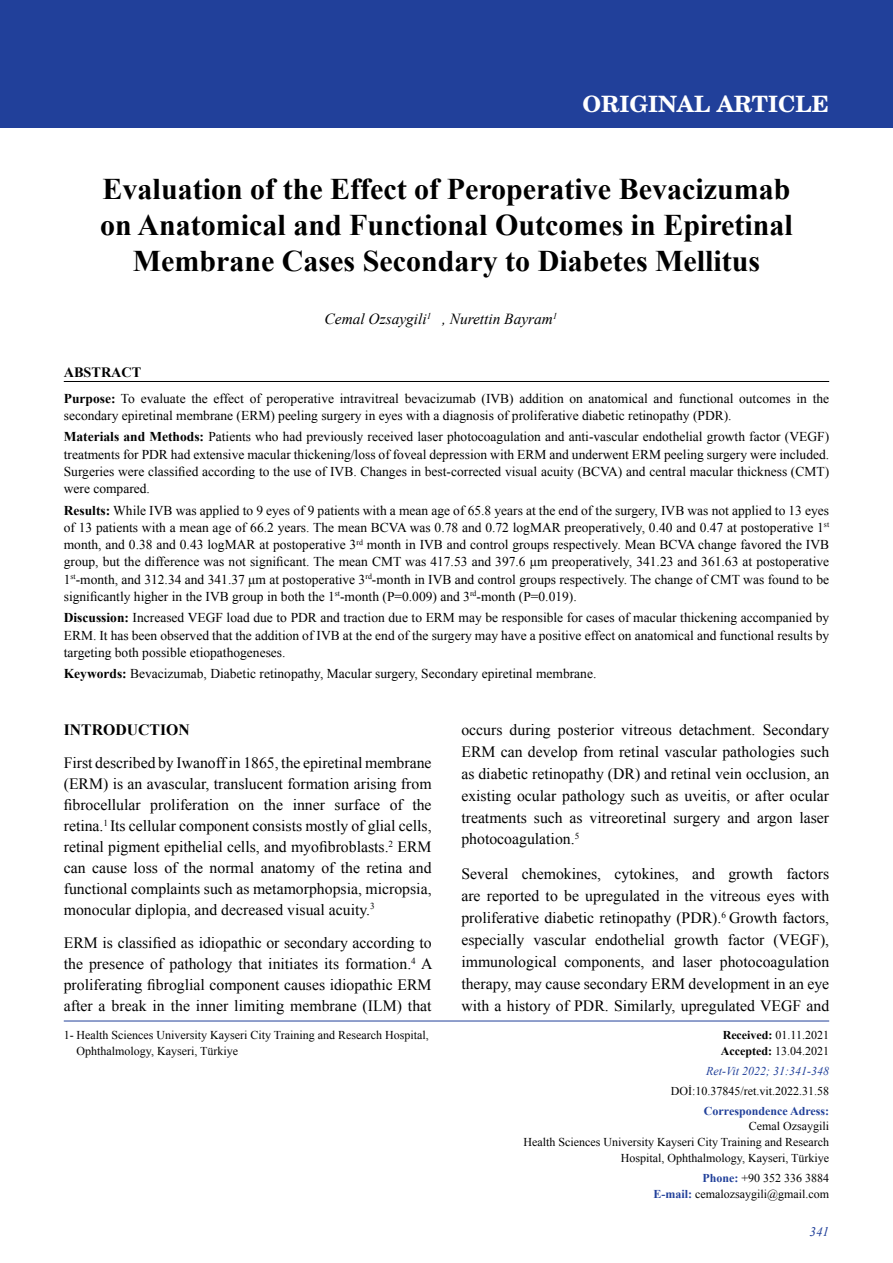
<style>
.page{position:relative;width:893px;height:1263px;background:#fff}
.page>*{position:absolute;margin:0;border:0;box-sizing:border-box;transform-origin:0 0}
.t1{font:700 30px/36px "Times New Roman";color:#000;text-align:center}
.t2{font:700 22.5px "Te X Gyre Schola";color:#fff}
.t3{font:15.75px/21.9px "Times New Roman";color:#000;text-align:justify}
.t4{font:700 15.75px "Times New Roman";color:#000}
.t5{font:italic 15.3px "Times New Roman";color:#000}
.t6{font:700 14.25px "Times New Roman";color:#000}
.t7{font:13.5px/17.2px "Times New Roman";color:#000;text-align:justify}
.t8{font:italic 13.2px "Times New Roman";color:#21409a}
.t9{font:12px/15.8px "Times New Roman";color:#000}
.t10{font:italic 12px "Times New Roman";color:#21409a}
.t11{font:700 12px "Times New Roman";color:#21409a}
.s1{font-weight:700}
.s2{font-weight:700;color:#21409a}
</style>
<div class="page">
<div style="left:0;top:0;width:893px;height:128px;background:#21409a"></div>
<hr style="left:64px;top:1021px;width:765px;height:1px;background:#21409a">
<hr style="left:64px;top:381px;width:765px;height:1px;background:#000">
<h2 class="t2" style="left:582px;top:85px;width:248px">ORIGINAL ARTICLE</h2>
<h1 class="t1" style="left:100px;top:170px;width:694px">Evaluation of the Effect of Peroperative Bevacizumab on Anatomical and Functional Outcomes in Epiretinal<br>Membrane Cases Secondary to Diabetes Mellitus</h1>
<p class="t5" style="left:325px;top:309px;width:234px">Cemal Ozsaygili<sup>1</sup> , Nurettin Bayram<sup>1</sup></p>
<p class="t6" style="left:64px;top:362px;width:79px">ABSTRACT</p>
<p class="t7" style="left:64px;top:389px;width:767px"><span class="s1">Purpose:</span> To evaluate the effect of peroperative intravitreal bevacizumab (IVB) addition on anatomical and functional outcomes in the secondary epiretinal membrane (ERM) peeling surgery in eyes with a diagnosis of proliferative diabetic retinopathy (PDR).</p>
<p class="t7" style="left:64px;top:428px;width:767px"><span class="s1">Materials and Methods:</span> Patients who had previously received laser photocoagulation and anti-vascular endothelial growth factor (VEGF) treatments for PDR had extensive macular thickening/loss of foveal depression with ERM and underwent ERM peeling surgery were included.<br>Surgeries were classified according to the use of IVB. Changes in best-corrected visual acuity (BCVA) and central macular thickness (CMT) were compared.</p>
<p class="t7" style="left:64px;top:501px;width:767px"><span class="s1">Results:</span> While IVB was applied to 9 eyes of 9 patients with a mean age of 65.8 years at the end of the surgery, IVB was not applied to 13 eyes of 13 patients with a mean age of 66.2 years. The mean BCVA was 0.78 and 0.72 logMAR preoperatively, 0.40 and 0.47 at postoperative 1<sup>st </sup>month, and 0.38 and 0.43 logMAR at postoperative 3<sup>rd</sup> month in IVB and control groups respectively. Mean BCVA change favored the IVB group, but the difference was not significant. The mean CMT was 417.53 and 397.6 μm preoperatively, 341.23 and 361.63 at postoperative 1<sup>st</sup>-month, and 312.34 and 341.37 μm at postoperative 3<sup>rd</sup>-month in IVB and control groups respectively. The change of CMT was found to be significantly higher in the IVB group in both the 1<sup>st</sup>-month (P=0.009) and 3<sup>rd</sup>-month (P=0.019).</p>
<p class="t7" style="left:64px;top:609px;width:767px"><span class="s1">Discussion:</span> Increased VEGF load due to PDR and traction due to ERM may be responsible for cases of macular thickening accompanied by ERM. It has been observed that the addition of IVB at the end of the surgery may have a positive effect on anatomical and functional results by targeting both possible etiopathogeneses.</p>
<p class="t7" style="left:64px;top:665px;width:534px"><span class="s1">Keywords:</span> Bevacizumab, Diabetic retinopathy, Macular surgery, Secondary epiretinal membrane.</p>
<p class="t4" style="left:64px;top:718px;width:127px">INTRODUCTION</p>
<p class="t3" style="left:64px;top:752px;width:369px;line-height:20.9px">First described by Iwanoff in 1865, the epiretinal membrane (ERM) is an avascular, translucent formation arising from fibrocellular proliferation on the inner surface of the retina.<sup>1</sup> Its cellular component consists mostly of glial cells, retinal pigment epithelial cells, and myofibroblasts.<sup>2</sup> ERM can cause loss of the normal anatomy of the retina and functional complaints such as metamorphopsia, micropsia, monocular diplopia, and decreased visual acuity.<sup>3</sup></p>
<p class="t3" style="left:64px;top:932px;width:370px;line-height:20.9px">ERM is classified as idiopathic or secondary according to the presence of pathology that initiates its formation.<sup>4</sup> A proliferating fibroglial component causes idiopathic ERM after a break in the inner limiting membrane (ILM) that</p>
<p class="t3" style="left:461px;top:718px;width:369px">occurs during posterior vitreous detachment. Secondary ERM can develop from retinal vascular pathologies such as diabetic retinopathy (DR) and retinal vein occlusion, an existing ocular pathology such as uveitis, or after ocular treatments such as vitreoretinal surgery and argon laser photocoagulation.<sup>5</sup></p>
<p class="t3" style="left:461px;top:863px;width:369px">Several chemokines, cytokines, and growth factors are reported to be upregulated in the vitreous eyes with proliferative diabetic retinopathy (PDR).<sup>6</sup> Growth factors, especially vascular endothelial growth factor (VEGF), immunological components, and laser photocoagulation therapy, may cause secondary ERM development in an eye with a history of PDR. Similarly, upregulated VEGF and</p>
<p class="t9" style="left:77px;top:1027px;width:354px;text-indent:-13px">1- Health Sciences University Kayseri City Training and Research Hospital,<br>Ophthalmology, Kayseri, Türkiye</p>
<p class="t9" style="left:721px;top:1027px;width:110px"><span class="s1">Received:</span> 01.11.2021<br><span class="s1">Accepted:</span> 13.04.2021</p>
<p class="t10" style="left:706px;top:1062px;width:125px">Ret-Vit 2022; 31:341-348</p>
<p class="t9" style="left:671px;top:1082px;width:160px">DOİ:10.37845/ret.vit.2022.31.58</p>
<p class="t11" style="left:704px;top:1102px;width:127px">Correspondence Adress:</p>
<p class="t9" style="left:524px;top:1118px;width:307px;text-align:right">Cemal Ozsaygili<br>Health Sciences University Kayseri City Training and Research<br>Hospital, Ophthalmology, Kayseri, Türkiye</p>
<p class="t9" style="left:653px;top:1170px;width:177px;text-align:right"><span class="s2">Phone:</span> +90 352 336 3884<br><span class="s2">E-mail:</span> cemalozsaygili@gmail.com</p>
<p class="t8" style="left:809px;top:1222px;width:21px">341</p>
</div>
